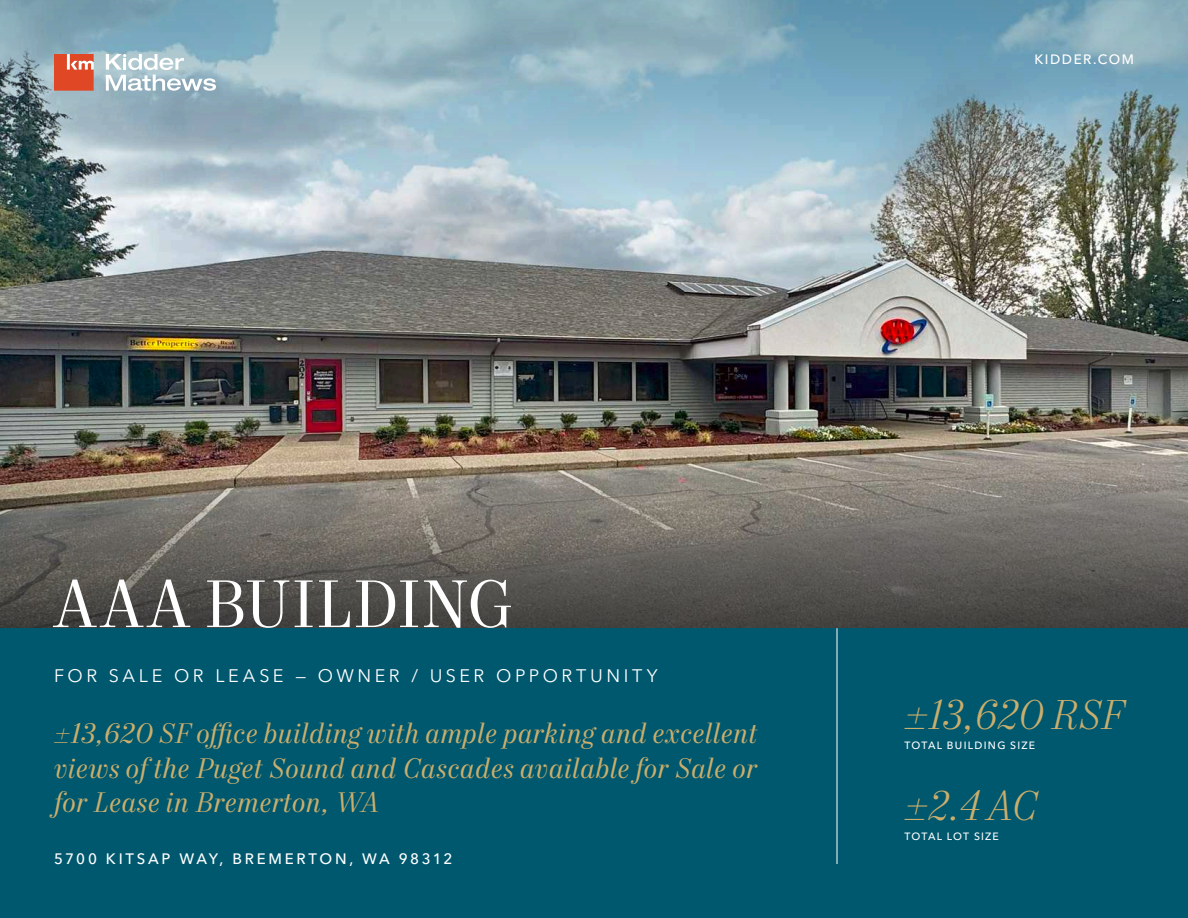
<style>
.page{position:relative;width:1188px;height:918px;background:#fff}
.page>*{position:absolute;margin:0;border:0;box-sizing:border-box;transform-origin:0 0}
.Headline_-_Level_1_-_White_2023{font:67.5px "Mort Modern 08";letter-spacing:-.005em;color:#fff}
.Stat_Italic_-_Gold_2023{font:italic 300 42px "Mort Modern 07";letter-spacing:-.01em;color:#cbae6b}
.Callout_Text_-_Italics_-_Gold_2023{font:italic 28.5px/34.5px "Mort Modern 08";letter-spacing:.01em;color:#cbae6b;text-align:justify}
.Section_Identifier_-_White_2023{font:18px "Avenir Next LT Pro";letter-spacing:.2em;color:#fff}
.Property_Address_-_White_2023{font:500 15px "Avenir Next LT Pro";letter-spacing:.175em;color:#fff}
.KM_URL_-_White_2023{font:500 13.5px "Avenir Next LT Pro";letter-spacing:.11em;color:#fff}
.Stat_Label_-_White_2023{font:500 10.5px "Avenir Next LT Pro";letter-spacing:.115em;color:#fff}
</style>
<div class="page">
<img style="left:0;top:239px;width:1188px;height:211px">
<svg style="left:0;top:450px;width:1188px;height:178px;background:#6f6962"></svg>
<img style="left:0;top:0;width:1188px;height:239px">
<div style="left:0;top:628px;width:1188px;height:290px;background:#00586f"></div>
<hr style="left:837px;top:628px;width:1px;height:236px;background:#fff">
<svg style="left:106px;top:54px;width:110px;height:37px"></svg>
<svg style="left:54px;top:54px;width:40px;height:37px"></svg>
<p class="KM_URL_-_White_2023" style="left:1034px;top:51px;width:101px">KIDDER.COM</p>
<p class="Headline_-_Level_1_-_White_2023" style="left:54px;top:564px;width:459px">AAA BUILDING</p>
<p class="Section_Identifier_-_White_2023" style="left:54px;top:665px;width:605px">FOR SALE OR LEASE — OWNER / USER OPPORTUNITY</p>
<p class="Callout_Text_-_Italics_-_Gold_2023" style="left:54px;top:718px;width:705px">±13,620 SF office building with ample parking and excellent views of the Puget Sound and Cascades available for Sale or for Lease in Bremerton, WA</p>
<p class="Property_Address_-_White_2023" style="left:54px;top:850px;width:400px">5700 KITSAP WAY, BREMERTON, WA 98312</p>
<p class="Stat_Italic_-_Gold_2023" style="left:904px;top:689px;width:220px">±13,620 RSF</p>
<p class="Stat_Label_-_White_2023" style="left:904px;top:739px;width:132px">TOTAL BUILDING SIZE</p>
<p class="Stat_Italic_-_Gold_2023" style="left:904px;top:780px;width:133px">±2.4 AC</p>
<p class="Stat_Label_-_White_2023" style="left:904px;top:830px;width:96px">TOTAL LOT SIZE</p>
</div>
